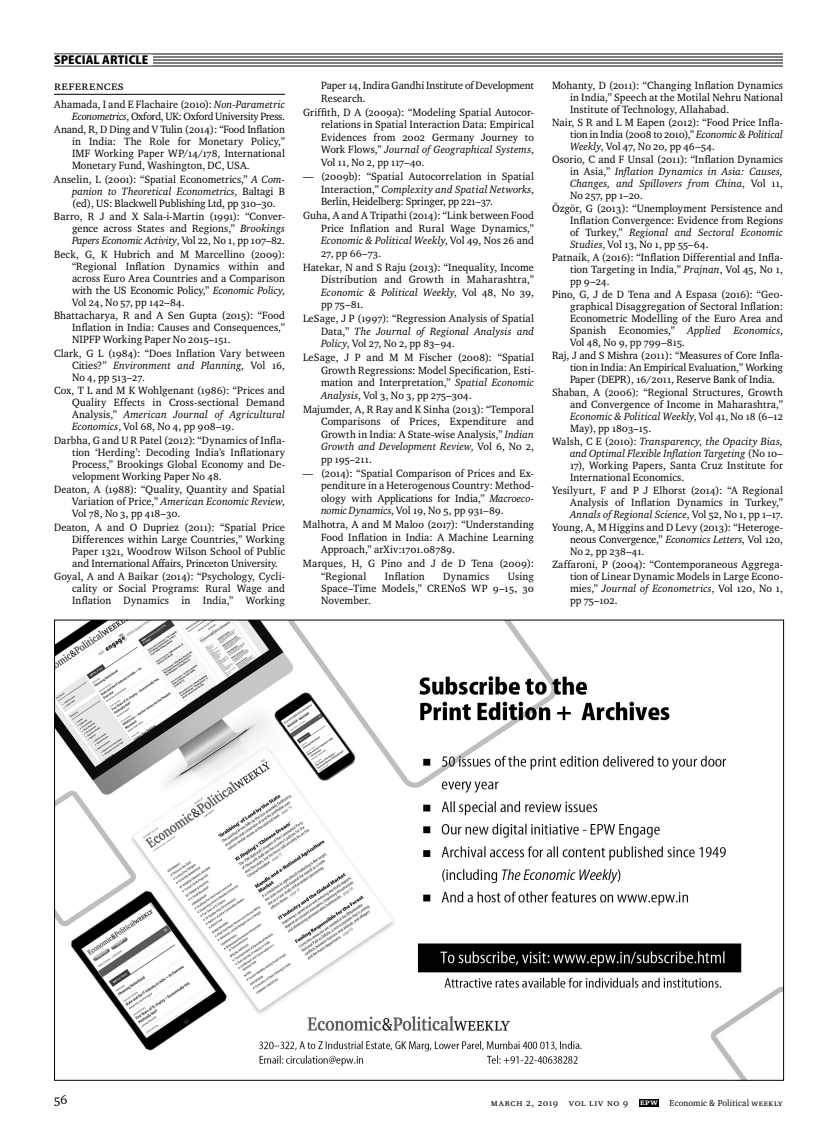
<style>
.page{position:relative;width:837px;height:1134px;background:#fff}
.page>*{position:absolute;margin:0;border:0;box-sizing:border-box;transform-origin:0 0}
.t1{font:13.5px "EPW Charter";color:#000}
.t2{font:13.2px "EPW Charter Scap";letter-spacing:.025em;color:#000}
.t3{font:800 12.75px "EPW Sans 3";letter-spacing:.01em;color:#000;scale:1.11 1}
.t4{font:10.8px/11.9px "EPW Charter";letter-spacing:.005em;color:#000;text-align:justify}
.t5{font:10.8px/12px "EPW Charter";letter-spacing:-.025em;color:#000;text-align:right}
.t6{font:10.8px "EPW Charter";letter-spacing:.03em;color:#000}
.t7{font:9.75px "EPW Charter Scap";letter-spacing:.055em;color:#000}
.t8{font:9px "EPW Charter";letter-spacing:.005em;color:#000}
.s1{font-style:italic}
.s2{font-weight:700;font-size:9px;color:#fff}
.s3{font-family:"EPW Charter Scap"}
</style>
<div class="page">
<hr style="left:54px;top:54px;width:729px;height:1px;background:#000">
<hr style="left:54px;top:57px;width:729px;height:1px;background:#000">
<hr style="left:54px;top:60px;width:729px;height:1px;background:#000">
<hr style="left:54px;top:63px;width:729px;height:1px;background:#000">
<hr style="left:54px;top:66px;width:729px;height:1px;background:#000">
<div style="left:54px;top:55px;width:99px;height:10px;background:#fff"></div>
<div style="left:639px;top:1099px;width:20px;height:7px;background:#000"></div>
<hr style="left:54px;top:94px;width:231px;height:1px;background:#000">
<img style="left:56px;top:622px;width:726px;height:457px">
<p class="t3" style="left:54px;top:55px;width:87px">SPECIAL ARTICLE</p>
<p class="t2" style="left:54px;top:78px;width:71px">References</p>
<p class="t5" style="left:54px;top:99px;width:233px">Ahamada, I and E Flachaire (2010): <span class="s1">Non-Parametric<br>Econometrics</span>, Oxford, UK: Oxford University Press.</p>
<p class="t4" style="left:72px;top:125px;width:215px;text-indent:-18px">Anand, R, D Ding and V Tulin (2014): “Food Inflation in India: The Role for Monetary Policy,” IMF Working Paper WP/14/178, International Monetary Fund, Washington, DC, USA.</p>
<p class="t4" style="left:72px;top:174px;width:215px;text-indent:-18px">Anselin, L (2001): “Spatial Econometrics,” <span class="s1">A Com&shy;panion to Theoretical Econometrics</span>, Baltagi B (ed), US: Blackwell Publishing Ltd, pp 310–30.</p>
<p class="t4" style="left:72px;top:212px;width:215px;text-indent:-18px">Barro, R J and X Sala-i-Martin (1991): “Conver&shy;gence across States and Regions,” <span class="s1">Brookings Papers Economic Activity</span>, Vol 22, No 1, pp 107–82.</p>
<p class="t4" style="left:72px;top:249px;width:215px;text-indent:-18px">Beck, G, K Hubrich and M Marcellino (2009): “Regional Inflation Dynamics within and across Euro Area Countries and a Comparison with the US Economic Policy,” <span class="s1">Economic Policy</span>, Vol 24, No 57, pp 142–84.</p>
<p class="t4" style="left:72px;top:311px;width:215px;text-indent:-18px">Bhattacharya, R and A Sen Gupta (2015): “Food Inflation in India: Causes and Consequences,” NIPFP Working Paper No 2015–151.</p>
<p class="t4" style="left:72px;top:348px;width:214px;text-indent:-18px">Clark, G L (1984): “Does Inflation Vary between Cities?” <span class="s1">Environment and Planning</span>, Vol 16, No 4, pp 513–27.</p>
<p class="t4" style="left:72px;top:386px;width:215px;text-indent:-18px">Cox, T L and M K Wohlgenant (1986): “Prices and Quality Effects in Cross-sectional Demand Analysis,” <span class="s1">American Journal of Agricultural Economics</span>, Vol 68, No 4, pp 908–19.</p>
<p class="t4" style="left:72px;top:435px;width:215px;text-indent:-18px">Darbha, G and U R Patel (2012): “Dynamics of Infla&shy;tion ‘Herding’: Decoding India’s Inflationary Process,” Brookings Global Economy and De&shy;velopment Working Paper No 48.</p>
<p class="t4" style="left:72px;top:485px;width:215px;text-indent:-18px">Deaton, A (1988): “Quality, Quantity and Spatial Variation of Price,” <span class="s1">American Economic Review</span>, Vol 78, No 3, pp 418–30.</p>
<p class="t4" style="left:72px;top:522px;width:215px;text-indent:-18px">Deaton, A and O Dupriez (2011): “Spatial Price Differences within Large Countries,” Working Paper 1321, Woodrow Wilson School of Public and International Affairs, Princeton University.</p>
<p class="t4" style="left:72px;top:572px;width:215px;text-indent:-18px">Goyal, A and A Baikar (2014): “Psychology, Cycli&shy;cality or Social Programs: Rural Wage and Inflation Dynamics in India,” Working</p>
<p class="t4" style="left:321px;top:80px;width:214px;line-height:12.5px">Paper 14, Indira Gandhi Institute of Development<br>Research.</p>
<p class="t4" style="left:321px;top:107px;width:215px;line-height:12.5px;text-indent:-18px">Griffith, D A (2009a): “Modeling Spatial Autocor&shy;relations in Spatial Interaction Data: Empirical Evidences from 2002 Germany Journey to Work Flows,” <span class="s1">Journal of Geographical Systems</span>, Vol 11, No 2, pp 117–40.</p>
<p class="t4" style="left:321px;top:171px;width:215px;line-height:12.5px;text-indent:-18px">— (2009b): “Spatial Autocorrelation in Spatial Interaction,” <span class="s1">Complexity and Spatial Networks</span>, Berlin, Heidelberg: Springer, pp 221–37.</p>
<p class="t4" style="left:321px;top:210px;width:215px;line-height:12.5px;text-indent:-18px">Guha, A and A Tripathi (2014): “Link between Food Price Inflation and Rural Wage Dynamics,” <span class="s1">Economic &amp; Political Weekly</span>, Vol 49, Nos 26 and 27, pp 66–73.</p>
<p class="t4" style="left:321px;top:261px;width:215px;line-height:12.5px;text-indent:-18px">Hatekar, N and S Raju (2013): “Inequality, Income Distribution and Growth in Maharashtra,” <span class="s1">Economic &amp; Political Weekly</span>, Vol 48, No 39, pp 75–81.</p>
<p class="t4" style="left:321px;top:313px;width:215px;line-height:12.5px;text-indent:-18px">LeSage, J P (1997): “Regression Analysis of Spatial Data,” <span class="s1">The Journal of Regional Analysis and Policy</span>, Vol 27, No 2, pp 83–94.</p>
<p class="t4" style="left:321px;top:352px;width:215px;line-height:12.5px;text-indent:-18px">LeSage, J P and M M Fischer (2008): “Spatial Growth Regressions: Model Specification, Esti&shy;mation and Interpretation,” <span class="s1">Spatial Economic Analysis</span>, Vol 3, No 3, pp 275–304.</p>
<p class="t4" style="left:321px;top:404px;width:215px;line-height:12.5px;text-indent:-18px">Majumder, A, R Ray and K Sinha (2013): “Temporal Comparisons of Prices, Expenditure and Growth in India: A State-wise Analysis,” <span class="s1">Indian Growth and Development Review</span>, Vol 6, No 2, pp 195–211.</p>
<p class="t4" style="left:321px;top:468px;width:215px;line-height:12.5px;text-indent:-18px">— (2014): “Spatial Comparison of Prices and Ex&shy;penditure in a Heterogenous Country: Method&shy;ology with Applications for India,” <span class="s1">Macroeco&shy;nomic Dynamics</span>, Vol 19, No 5, pp 931–89.</p>
<p class="t4" style="left:321px;top:519px;width:215px;line-height:12.5px;text-indent:-18px">Malhotra, A and M Maloo (2017): “Understanding Food Inflation in India: A Machine Learning Approach,” arXiv:1701.08789.</p>
<p class="t4" style="left:321px;top:558px;width:214px;line-height:12.5px;text-indent:-18px">Marques, H, G Pino and J de D Tena (2009): “Regional</p>
<p class="t4" style="left:385px;top:571px;width:41px">Inflation</p>
<p class="t6" style="left:443px;top:571px;width:47px">Dynamics</p>
<p class="t4" style="left:321px;top:570px;width:215px;line-height:12.5px;text-indent:187px">Using Space–Time Models,” CRENoS WP 9–15, 30<br>November.</p>
<p class="t4" style="left:570px;top:80px;width:215px;text-indent:-18px">Mohanty, D (2011): “Changing Inflation Dynamics in India,” Speech at the Motilal Nehru National Institute of Technology, Allahabad.</p>
<p class="t4" style="left:570px;top:117px;width:215px;text-indent:-18px">Nair, S R and L M Eapen (2012): “Food Price Infla&shy;tion in India (2008 to 2010),” <span class="s1">Economic &amp; Political Weekly</span>, Vol 47, No 20, pp 46–54.</p>
<p class="t4" style="left:570px;top:155px;width:215px;text-indent:-18px">Osorio, C and F Unsal (2011): “Inflation Dynamics in Asia,” <span class="s1">Inflation Dynamics in Asia: Causes, Changes, and Spillovers from China</span>, Vol 11, No 257, pp 1 –20.</p>
<p class="t4" style="left:570px;top:203px;width:215px;text-indent:-18px">Özgör, G (2013): “Unemployment Persistence and Inflation Convergence: Evidence from Regions of Turkey,” <span class="s1">Regional and Sectoral Economic Studies</span>, Vol 13, No 1, pp 55–64.</p>
<p class="t4" style="left:570px;top:252px;width:214px;text-indent:-18px">Patnaik, A (2016): “Inflation Differential and Infla&shy;tion Targeting in India,” <span class="s1">Prajnan</span>, Vol 45, No 1, pp 9–24.</p>
<p class="t4" style="left:570px;top:289px;width:215px;text-indent:-18px">Pino, G, J de D Tena and A Espasa (2016): “Geo&shy;graphical Disaggregation of Sectoral Inflation:<br>Econometric Modelling of the Euro Area and Spanish Economies,” <span class="s1">Applied Economics</span>, Vol 48, No 9, pp 799–815.</p>
<p class="t4" style="left:570px;top:350px;width:215px;text-indent:-18px">Raj, J and S Mishra (2011): “Measures of Core Infla&shy;tion in India: An Empirical Evaluation,” Working Paper (DEPR), 16/2011, Reserve Bank of India.</p>
<p class="t4" style="left:570px;top:387px;width:215px;text-indent:-18px">Shaban, A (2006): “Regional Structures, Growth and Convergence of Income in Maharashtra,” <span class="s1">Economic &amp; Political Weekly</span>, Vol 41, No 18 (6–12<br>May), pp 1803–15.</p>
<p class="t4" style="left:570px;top:436px;width:215px;text-indent:-18px">Walsh, C E (2010): <span class="s1">Transparency, the Opacity Bias, and Optimal Flexible Inflation Targeting</span> (No 10– 17), Working Papers, Santa Cruz Institute for International Economics.</p>
<p class="t4" style="left:570px;top:485px;width:215px;text-indent:-18px">Yesilyurt, F and P J Elhorst (2014): “A Regional Analysis of Inflation Dynamics in Turkey,” <span class="s1">Annals of Regional Science</span>, Vol 52, No 1, pp 1–17.</p>
<p class="t4" style="left:570px;top:522px;width:215px;text-indent:-18px">Young, A, M Higgins and D Levy (2013): “Heteroge&shy;neous Convergence,” <span class="s1">Economics Letters</span>, Vol 120, No 2, pp 238–41.</p>
<p class="t4" style="left:570px;top:559px;width:215px;text-indent:-18px">Zaffaroni, P (2004): “Contemporaneous Aggrega&shy;tion of Linear Dynamic Models in Large Econo&shy;mies,” <span class="s1">Journal of Econometrics</span>, Vol 120, No 1, pp 75–102.</p>
<p class="t1" style="left:54px;top:1094px;width:15px">56</p>
<p class="t7" style="left:491px;top:1097px;width:168px">March 2, 2019 vol lIV no 9 <span class="s2">EPW</span></p>
<p class="t8" style="left:670px;top:1099px;width:115px">Economic &amp; Political <span class="s3">Weekly</span></p>
</div>
